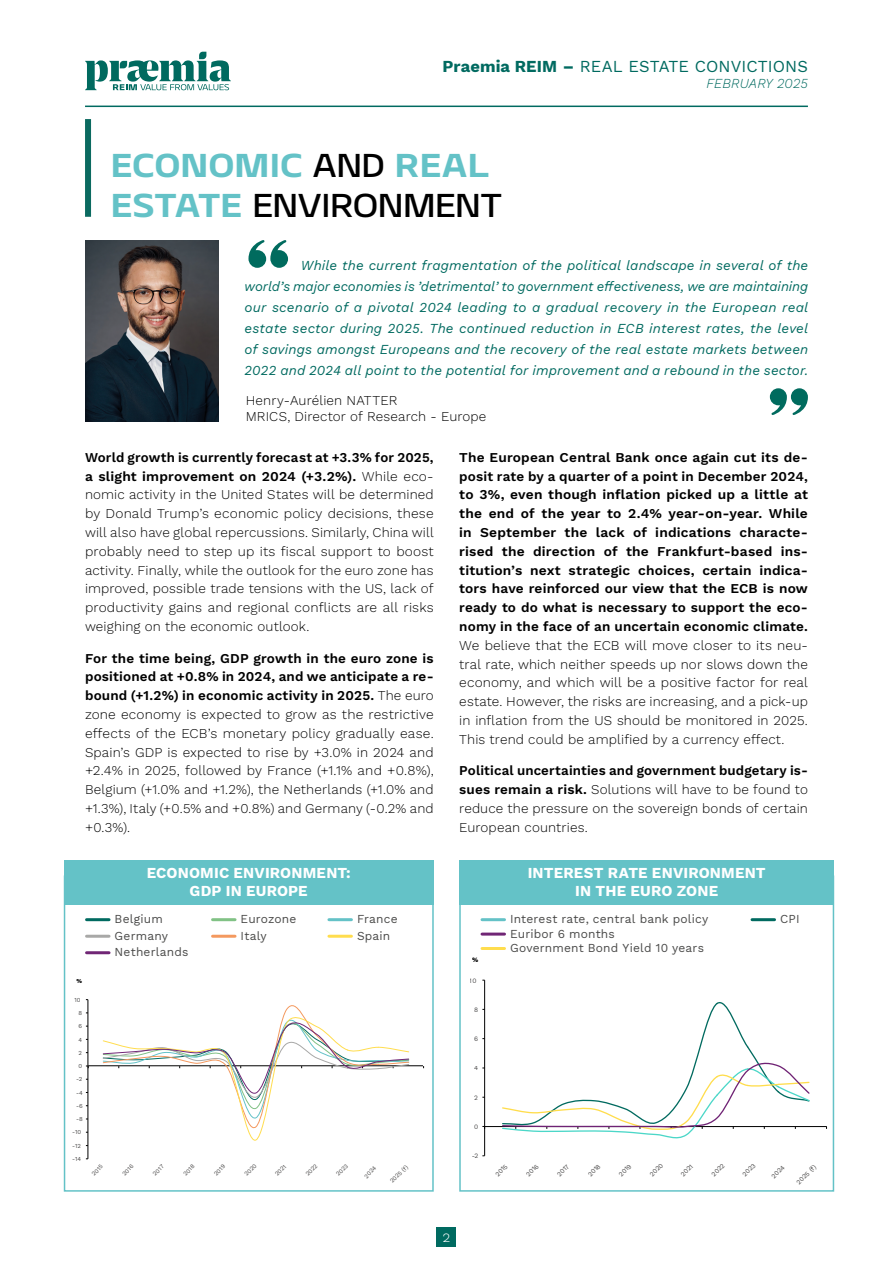
<style>
.page{position:relative;width:893px;height:1263px;background:#fff}
.page>*{position:absolute;margin:0;border:0;box-sizing:border-box;transform-origin:0 0}
._00_Titre{font:800 33px/39.6px "Geon Expanded";letter-spacing:-.01em;color:#64c2c7}
.t1{font:16.5px "Work Sans";letter-spacing:.005em;color:#006a60}
._00_Titre_graph{font:700 15px/18px "Work Sans";letter-spacing:.01em;color:#fff;text-align:center}
.t2{font:300 15px "Work Sans";color:#fff}
._00_Paragraphe{font:300 13.5px/18.8px "Work Sans";letter-spacing:.01em;color:#000;text-align:justify}
._00_Paragraphe-2{font:600 13.5px/18.8px "Work Sans";letter-spacing:.01em;color:#000;text-align:justify}
._00_citation{font:italic 13.5px/21px "Work Sans";letter-spacing:.01em;color:#006a60;text-align:justify}
.legende{font:12px/14.4px "Work Sans";letter-spacing:.015em;color:#4a4a49}
.t3{font:6.6px "Work Sans";color:#4a4949}
.t4{font:700 6.6px "Work Sans";color:#000}
.t5{font:6px "Work Sans";color:#4a4949}
.t6{font:700 6px "Work Sans";color:#000}
.s1{font-weight:700}
.s2{font-weight:500;color:#000}
.s3{font-weight:600}
.s4{font-weight:300}
</style>
<div class="page">
<div style="left:437px;top:1227px;width:19px;height:19px;background:#006a60"></div>
<hr style="left:85px;top:106px;width:723px;height:1px;background:#006a60">
<svg style="left:85px;top:52px;width:146px;height:38px"></svg>
<div style="left:459px;top:875px;width:375px;height:317px;border:2px solid #63c2c7"></div>
<div style="left:64px;top:875px;width:370px;height:317px;border:2px solid #63c2c7"></div>
<div style="left:64px;top:860px;width:370px;height:45px;background:#64c2c7"></div>
<div style="left:459px;top:860px;width:375px;height:45px;background:#64c2c7"></div>
<hr style="left:88px;top:1000px;width:1px;height:159px;background:#000">
<hr style="left:88px;top:1065px;width:335px;height:1px;background:#000">
<svg style="left:102px;top:1005px;width:308px;height:136px"></svg>
<hr style="left:484px;top:980px;width:1px;height:176px;background:#000">
<hr style="left:485px;top:1126px;width:342px;height:1px;background:#000">
<svg style="left:501px;top:1002px;width:310px;height:137px"></svg>
<div style="left:85px;top:119px;width:6px;height:98px;background:#0b6a60"></div>
<hr style="left:482px;top:918px;width:22px;height:3px;background:#64c2c7">
<hr style="left:752px;top:918px;width:22px;height:3px;background:#006a60">
<hr style="left:482px;top:932px;width:22px;height:3px;background:#702675">
<hr style="left:482px;top:947px;width:22px;height:3px;background:#ffdd4e">
<hr style="left:87px;top:918px;width:22px;height:3px;background:#006a60">
<hr style="left:213px;top:918px;width:22px;height:3px;background:#81c285">
<hr style="left:329px;top:918px;width:22px;height:3px;background:#64c2c7">
<hr style="left:87px;top:935px;width:22px;height:3px;background:#a8a8a7">
<hr style="left:213px;top:935px;width:22px;height:3px;background:#f4995f">
<hr style="left:329px;top:935px;width:22px;height:3px;background:#ffdd4e">
<hr style="left:87px;top:951px;width:22px;height:3px;background:#702675">
<img style="left:85px;top:240px;width:133px;height:181px">
<svg style="left:248px;top:240px;width:40px;height:28px"></svg>
<svg style="left:770px;top:388px;width:38px;height:27px"></svg>
<p class="t1" style="left:443px;top:54px;width:367px"><span class="s1">Praemia REIM –</span> REAL ESTATE CONVICTIONS</p>
<p class="_00_citation" style="left:706px;top:72px;width:103px">FEBRUARY 2025</p>
<p class="_00_Titre" style="left:111px;top:145px;width:393px">ECONOMIC <span class="s2">AND</span> REAL<br>ESTATE <span class="s2">ENVIRONMENT</span></p>
<p class="_00_citation" style="left:244px;top:254px;width:565px;text-indent:56px">While the current fragmentation of the political landscape in several of the world’s major economies is ’detrimental’ to government effectiveness, we are maintaining our scenario of a pivotal 2024 leading to a gradual recovery in the European real estate sector during 2025. The continued reduction in ECB interest rates, the level of savings amongst Europeans and the recovery of the real estate markets between 2022 and 2024 all point to the potential for improvement and a rebound in the sector.</p>
<p class="_00_Paragraphe" style="left:246px;top:390px;width:153px">Henry-Aurélien NATTER</p>
<p class="_00_Paragraphe" style="left:246px;top:407px;width:242px">MRICS, Director of Research - Europe</p>
<p class="_00_Paragraphe" style="left:85px;top:447px;width:350px"><span class="s3">World growth is currently forecast at +3.3% for 2025, a slight improvement on 2024 (+3.2%).</span> While eco&shy;nomic activity in the United States will be determined by Donald Trump’s economic policy decisions, these will also have global repercussions. Similarly, China will probably need to step up its fiscal support to boost activity. Finally, while the outlook for the euro zone has improved, possible trade tensions with the US, lack of productivity gains and regional conflicts are all risks weighing on the economic outlook.</p>
<p class="_00_Paragraphe" style="left:85px;top:648px;width:350px"><span class="s3">For the time being, GDP growth in the euro zone is positioned at +0.8% in 2024, and we anticipate a re&shy;bound (+1.2%) in economic activity in 2025.</span> The euro zone economy is expected to grow as the restrictive effects of the ECB’s monetary policy gradually ease.<br>Spain’s GDP is expected to rise by +3.0% in 2024 and +2.4% in 2025, followed by France (+1.1% and +0.8%), Belgium (+1.0% and +1.2%), the Netherlands (+1.0% and +1.3%), Italy (+0.5% and +0.8%) and Germany (-0.2% and +0.3%).</p>
<p class="_00_Paragraphe-2" style="left:459px;top:447px;width:350px">The European Central Bank once again cut its de&shy;posit rate by a quarter of a point in December 2024, to 3%, even though inflation picked up a little at the end of the year to 2.4% year-on-year. While in September the lack of indications characte&shy;rised the direction of the Frankfurt-based ins&shy;titution’s next strategic choices, certain indica&shy;tors have reinforced our view that the ECB is now ready to do what is necessary to support the eco&shy;nomy in the face of an uncertain economic climate.<br><span class="s4">We believe that the ECB will move closer to its neu&shy;tral rate, which neither speeds up nor slows down the economy, and which will be a positive factor for real estate. However, the risks are increasing, and a pick-up in inflation from the US should be monitored in 2025.<br>This trend could be amplified by a currency effect.</span></p>
<p class="_00_Paragraphe" style="left:459px;top:761px;width:350px"><span class="s3">Political uncertainties and government budgetary is&shy;sues remain a risk.</span> Solutions will have to be found to reduce the pressure on the sovereign bonds of certain European countries.</p>
<p class="_00_Titre_graph" style="left:147px;top:864px;width:205px">ECONOMIC ENVIRONMENT:<br>GDP IN EUROPE</p>
<p class="_00_Titre_graph" style="left:528px;top:864px;width:240px">INTEREST RATE ENVIRONMENT<br>IN THE EURO ZONE</p>
<p class="t6" style="left:77px;top:976px;width:7px">%</p>
<p class="t5" style="left:75px;top:995px;width:8px">10</p>
<p class="t5" style="left:78px;top:1008px;width:5px">8</p>
<p class="t5" style="left:78px;top:1022px;width:5px">6</p>
<p class="t5" style="left:78px;top:1035px;width:5px">4</p>
<p class="t5" style="left:78px;top:1048px;width:5px">2</p>
<p class="t5" style="left:78px;top:1061px;width:5px">0</p>
<p class="t5" style="left:76px;top:1075px;width:8px">-2</p>
<p class="t5" style="left:76px;top:1088px;width:8px">-4</p>
<p class="t5" style="left:76px;top:1101px;width:8px">-6</p>
<p class="t5" style="left:76px;top:1114px;width:8px">-8</p>
<p class="t5" style="left:72px;top:1128px;width:10px">-10</p>
<p class="t5" style="left:72px;top:1141px;width:10px">-12</p>
<p class="t5" style="left:72px;top:1154px;width:10px">-14</p>
<p class="legende" style="left:115px;top:911px;width:50px">Belgium</p>
<p class="legende" style="left:241px;top:911px;width:57px">Eurozone</p>
<p class="legende" style="left:357px;top:911px;width:42px">France</p>
<p class="legende" style="left:115px;top:928px;width:55px">Germany</p>
<p class="legende" style="left:241px;top:928px;width:27px">Italy</p>
<p class="legende" style="left:357px;top:928px;width:35px">Spain</p>
<p class="legende" style="left:115px;top:944px;width:75px">Netherlands</p>
<p class="t5" style="left:90px;top:1171px;width:15px;rotate:-45deg">2015</p>
<p class="t5" style="left:120px;top:1171px;width:15px;rotate:-45deg">2016</p>
<p class="t5" style="left:151px;top:1171px;width:14px;rotate:-45deg">2017</p>
<p class="t5" style="left:181px;top:1171px;width:15px;rotate:-45deg">2018</p>
<p class="t5" style="left:212px;top:1171px;width:15px;rotate:-45deg">2019</p>
<p class="t5" style="left:242px;top:1171px;width:16px;rotate:-45deg">2020</p>
<p class="t5" style="left:273px;top:1171px;width:15px;rotate:-45deg">2021</p>
<p class="t5" style="left:303px;top:1171px;width:16px;rotate:-45deg">2022</p>
<p class="t5" style="left:334px;top:1171px;width:16px;rotate:-45deg">2023</p>
<p class="t5" style="left:362px;top:1174px;width:16px;rotate:-45deg">2024</p>
<p class="t5" style="left:388px;top:1179px;width:24px;rotate:-45deg">2025 (f)</p>
<p class="t2" style="left:443px;top:1225px;width:9px">2</p>
<p class="t4" style="left:472px;top:954px;width:8px">%</p>
<p class="t3" style="left:470px;top:975px;width:8px">10</p>
<p class="t3" style="left:474px;top:1004px;width:6px">8</p>
<p class="t3" style="left:474px;top:1034px;width:6px">6</p>
<p class="t3" style="left:474px;top:1063px;width:6px">4</p>
<p class="t3" style="left:474px;top:1092px;width:5px">2</p>
<p class="t3" style="left:474px;top:1121px;width:6px">0</p>
<p class="t3" style="left:472px;top:1151px;width:8px">-2</p>
<p class="legende" style="left:510px;top:911px;width:200px">Interest rate, central bank policy</p>
<p class="legende" style="left:780px;top:911px;width:21px">CPI</p>
<p class="legende" style="left:510px;top:926px;width:195px">Euribor 6 months<br>Government Bond Yield 10 years</p>
<p class="t3" style="left:493px;top:1172px;width:16px;rotate:-45deg">2015</p>
<p class="t3" style="left:524px;top:1172px;width:16px;rotate:-45deg">2016</p>
<p class="t3" style="left:555px;top:1172px;width:16px;rotate:-45deg">2017</p>
<p class="t3" style="left:586px;top:1172px;width:16px;rotate:-45deg">2018</p>
<p class="t3" style="left:616px;top:1172px;width:16px;rotate:-45deg">2019</p>
<p class="t3" style="left:647px;top:1172px;width:17px;rotate:-45deg">2020</p>
<p class="t3" style="left:678px;top:1172px;width:16px;rotate:-45deg">2021</p>
<p class="t3" style="left:709px;top:1172px;width:17px;rotate:-45deg">2022</p>
<p class="t3" style="left:740px;top:1172px;width:17px;rotate:-45deg">2023</p>
<p class="t3" style="left:769px;top:1174px;width:17px;rotate:-45deg">2024</p>
<p class="t3" style="left:794px;top:1180px;width:26px;rotate:-45deg">2025 (f)</p>
</div>
